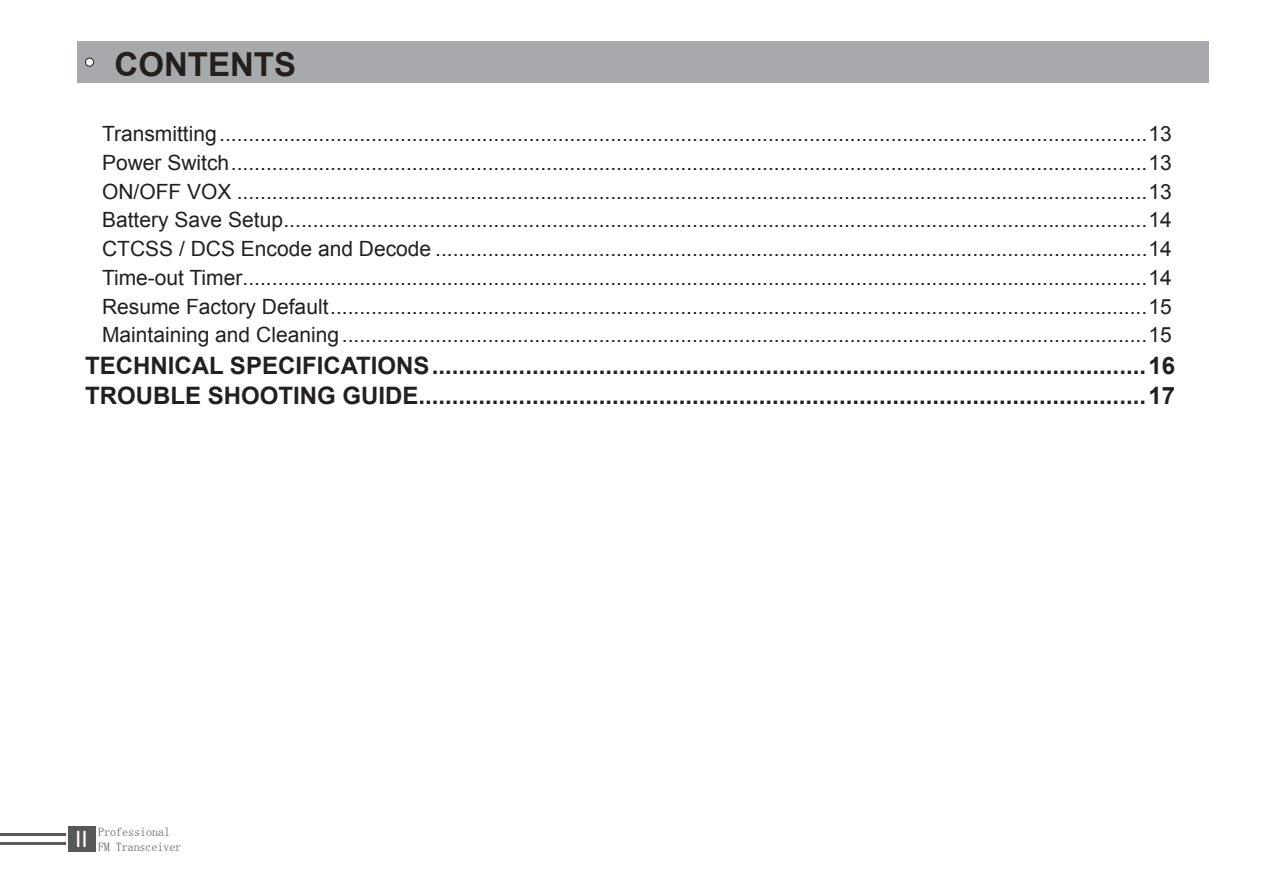
<style>
.page{position:relative;width:1276px;height:893px;background:#fff}
.page>*{position:absolute;margin:0;border:0;box-sizing:border-box;transform-origin:0 0}
.t1{font:700 33px "Arial";color:#231f20}
.t2{font:700 24px/30.6px "Arial";color:#231f20}
.t3{font:22.5px "Arial";color:#fff}
.t4{font:21px/28.8px "Arial";color:#231f20;text-align:justify}
.t5{font:12px/14.4px "Sim Sun";color:#57585a}
</style>
<div class="page">
<div style="left:77px;top:41px;width:1131px;height:42px;background:#a8a9ad"></div>
<div style="left:86px;top:58px;width:8px;height:8px;background:#fff;border-radius:50%"></div>
<div style="left:85px;top:58px;width:9px;height:9px;border:1px solid #231f20;border-radius:50%"></div>
<div style="left:68px;top:826px;width:28px;height:25px;background:#57585a"></div>
<hr style="left:0;top:833px;width:66px;height:3px;background:#59595b">
<hr style="left:0;top:842px;width:66px;height:3px;background:#59595b">
<h1 class="t1" style="left:115px;top:43px;width:183px">CONTENTS</h1>
<p class="t4" style="left:102px;top:120px;width:1071px">Transmitting...............................................................................................................................................................13<br>Power Switch.............................................................................................................................................................13<br>ON/OFF VOX ............................................................................................................................................................13<br>Battery Save Setup....................................................................................................................................................14<br>CTCSS / DCS Encode and Decode ..........................................................................................................................14<br>Time-out Timer...........................................................................................................................................................14<br>Resume Factory Default............................................................................................................................................15<br>Maintaining and Cleaning..........................................................................................................................................15</p>
<p class="t2" style="left:85px;top:351px;width:1091px">TECHNICAL SPECIFICATIONS...........................................................................................................16<br>TROUBLE SHOOTING GUIDE.............................................................................................................17</p>
<p class="t3" style="left:75px;top:825px;width:14px">II</p>
<p class="t5" style="left:98px;top:825px;width:85px">Professional<br>FM Transceiver</p>
</div>
